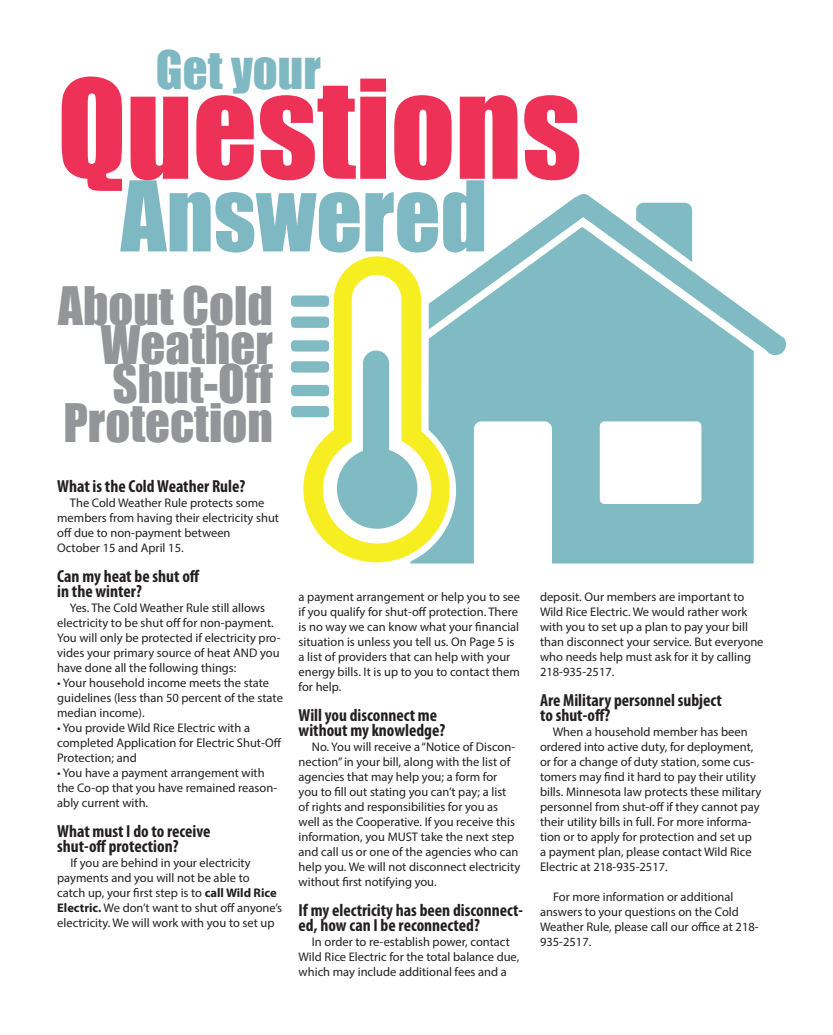
<style>
.page{position:relative;width:833px;height:1035px;background:#fff}
.page>*{position:absolute;margin:0;border:0;box-sizing:border-box;transform-origin:0 0}
.t1{font:126.75px "Impact";color:#ee3156}
.t2{font:90px "Impact";color:#7eb8c2}
.t3{font:48.75px/39px "Impact";color:#939598;text-align:right}
.t4{font:48.75px "Impact";color:#7eb8c2}
.t5{font:700 condensed 17.5px/15px "Myriad Pro";color:#231f20}
.t6{font:12.5px/15px "Myriad Pro";color:#231f20}
.s1{font-weight:700}
</style>
<div class="page">
<div style="left:410px;top:357px;width:343px;height:207px;background:#80bac2"></div>
<div style="left:298px;top:411px;width:158px;height:158px;background:#fff;border-radius:50%"></div>
<svg style="left:303px;top:256px;width:146px;height:306px"></svg>
<div style="left:291px;top:296px;width:38px;height:11px;background:#80bac2;border-radius:4px"></div>
<div style="left:291px;top:317px;width:38px;height:11px;background:#80bac2;border-radius:4px"></div>
<div style="left:291px;top:340px;width:38px;height:12px;background:#80bac2;border-radius:4px"></div>
<div style="left:291px;top:361px;width:38px;height:12px;background:#80bac2;border-radius:4px"></div>
<div style="left:291px;top:385px;width:38px;height:11px;background:#80bac2;border-radius:4px"></div>
<div style="left:291px;top:406px;width:38px;height:11px;background:#80bac2;border-radius:4px"></div>
<svg style="left:323px;top:275px;width:108px;height:268px"></svg>
<svg style="left:428px;top:194px;width:358px;height:163px;fill:#80bac2"></svg>
<div style="left:599px;top:421px;width:102px;height:83px;background:#fff;border-radius:5px"></div>
<svg style="left:474px;top:421px;width:78px;height:143px"></svg>
<svg style="left:636px;top:203px;width:56px;height:59px;background:#94c4cb"></svg>
<h3 class="t4" style="left:156px;top:33px;width:166px">Get your</h3>
<h1 class="t1" style="left:57px;top:31px;width:525px">Questions</h1>
<h2 class="t2" style="left:121px;top:146px;width:368px">Answered</h2>
<h3 class="t3" style="left:58px;top:285px;width:216px">About Cold<br>Weather<br>Shut-Off<br>Protection</h3>
<h3 class="t5" style="left:57px;top:479px;width:189px">What is the Cold Weather Rule?</h3>
<p class="t6" style="left:57px;top:495px;width:223px;text-indent:13px">The Cold Weather Rule protects some members from having their electricity shut off due to non-payment between<br>October 15 and April 15.</p>
<h3 class="t5" style="left:57px;top:569px;width:144px">Can my heat be shut off in the winter?</h3>
<p class="t6" style="left:57px;top:600px;width:225px;text-indent:13px">Yes. The Cold Weather Rule still allows electricity to be shut off for non-payment.<br>You will only be protected if electricity pro&shy;vides your primary source of heat AND you have done all the following things:</p>
<p class="t6" style="left:57px;top:675px;width:227px">• Your household income meets the state guidelines (less than 50 percent of the state median income).</p>
<p class="t6" style="left:57px;top:720px;width:226px">• You provide Wild Rice Electric with a completed Application for Electric Shut-Off<br>Protection; and</p>
<p class="t6" style="left:57px;top:765px;width:221px">• You have a payment arrangement with the Co-op that you have remained reason&shy;ably current with.</p>
<h3 class="t5" style="left:57px;top:824px;width:155px">What must I do to receive shut-off protection?</h3>
<p class="t6" style="left:57px;top:855px;width:226px;text-indent:13px">If you are behind in your electricity payments and you will not be able to<br>catch up, your first step is to <span class="s1">call Wild Rice Electric.</span> We don’t want to shut off anyone’s electricity. We will work with you to set up</p>
<p class="t6" style="left:298px;top:590px;width:223px">a payment arrangement or help you to see if you qualify for shut-off protection. There is no way we can know what your financial situation is unless you tell us. On Page 5 is a list of providers that can help with your energy bills. It is up to you to contact them for help.</p>
<h3 class="t5" style="left:298px;top:708px;width:148px">Will you disconnect me without my knowledge?</h3>
<p class="t6" style="left:298px;top:740px;width:223px;text-indent:13px">No. You will receive a “Notice of Discon&shy;nection” in your bill, along with the list of agencies that may help you; a form for<br>you to fill out stating you can’t pay; a list<br>of rights and responsibilities for you as well as the Cooperative. If you receive this information, you MUST take the next step and call us or one of the agencies who can help you. We will not disconnect electricity without first notifying you.</p>
<h3 class="t5" style="left:298px;top:903px;width:226px">If my electricity has been disconnect&shy;ed, how can I be reconnected?</h3>
<p class="t6" style="left:298px;top:935px;width:222px;text-indent:13px">In order to re-establish power, contact<br>Wild Rice Electric for the total balance due, which may include additional fees and a</p>
<p class="t6" style="left:540px;top:590px;width:225px">deposit. Our members are important to Wild Rice Electric. We would rather work with you to set up a plan to pay your bill than disconnect your service. But everyone who needs help must ask for it by calling 218-935-2517.</p>
<h3 class="t5" style="left:540px;top:693px;width:183px">Are Military personnel subject to shut-off?</h3>
<p class="t6" style="left:540px;top:725px;width:223px;text-indent:13px">When a household member has been ordered into active duty, for deployment, or for a change of duty station, some cus&shy;tomers may find it hard to pay their utility bills. Minnesota law protects these military personnel from shut-off if they cannot pay their utility bills in full. For more informa&shy;tion or to apply for protection and set up<br>a payment plan, please contact Wild Rice Electric at 218-935-2517.</p>
<p class="t6" style="left:540px;top:890px;width:220px;text-indent:13px">For more information or additional answers to your questions on the Cold<br>Weather Rule, please call our office at 218-<br>935-2517.</p>
</div>
